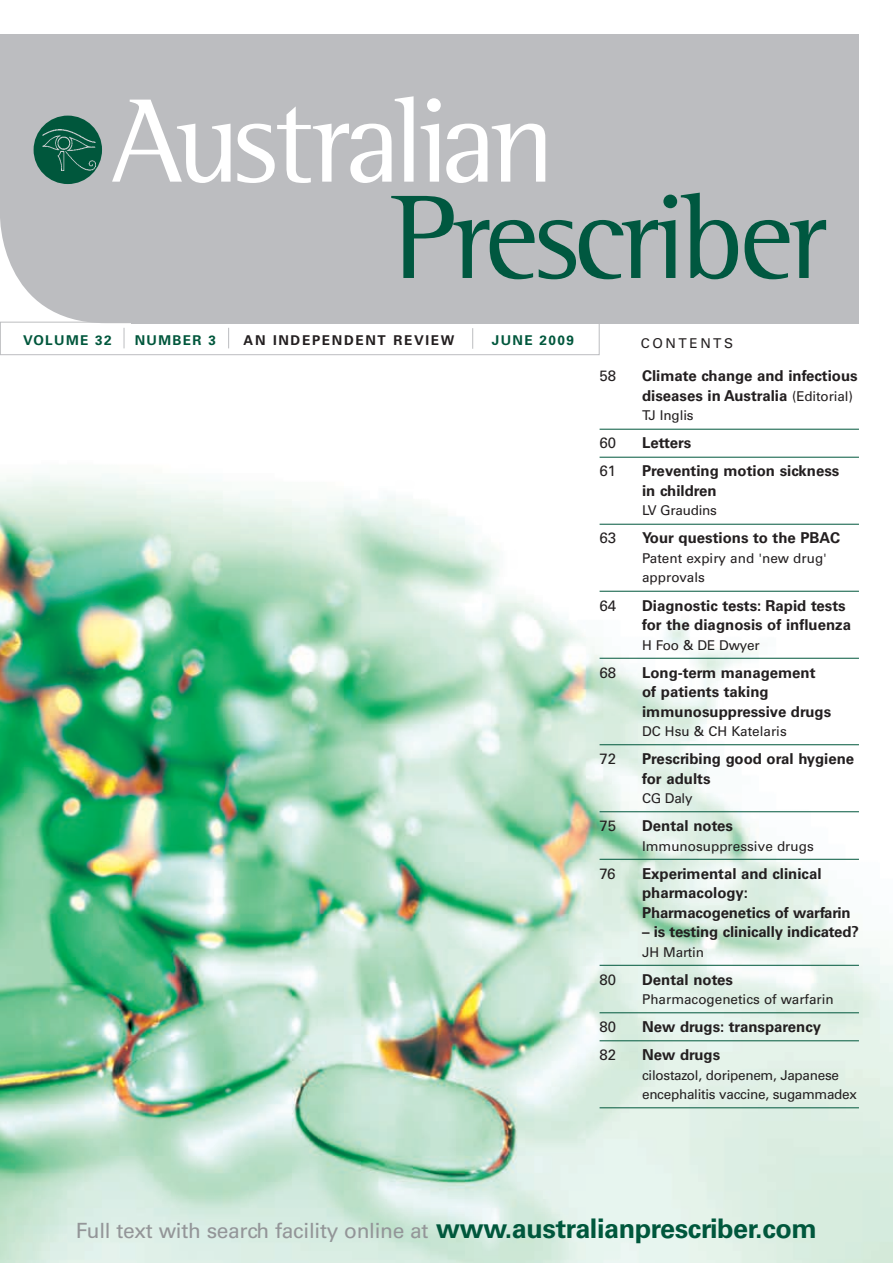
<style>
.page{position:relative;width:893px;height:1263px;background:#fff}
.page>*{position:absolute;margin:0;border:0;box-sizing:border-box;transform-origin:0 0}
.t1{font:21px "Univers LT";letter-spacing:-.015em;color:#939598}
.t2{font:700 15px/19.5px "Univers LT";color:#231f20}
.t3{font:15px "Univers LT";color:#231f20}
.t4{font:13.5px/19.5px "Univers LT";letter-spacing:-.01em;color:#231f20}
.t5{font:700 13.5px "Univers LT";letter-spacing:.1em;color:#00573c}
.t6{font:700 13.5px "Univers LT";letter-spacing:.125em;color:#231f20}
.s1{font-weight:400;font-size:13.5px}
.s2{font-weight:700;font-size:27px;color:#00573c}
</style>
<div class="page">
<img style="left:0;top:227px;width:893px;height:1036px">
<div style="left:132px;top:34px;width:727px;height:289px;background:#bcbdc0"></div>
<div style="left:0;top:34px;width:859px;height:289px;background:#bcbdc0;border-radius:106px"></div>
<hr style="left:600px;top:429px;width:259px;height:1px;background:#00573c">
<hr style="left:600px;top:457px;width:259px;height:1px;background:#00573c">
<hr style="left:600px;top:524px;width:259px;height:1px;background:#00573c">
<hr style="left:600px;top:591px;width:259px;height:1px;background:#00573c">
<hr style="left:600px;top:658px;width:259px;height:1px;background:#00573c">
<hr style="left:600px;top:744px;width:259px;height:1px;background:#00573c">
<hr style="left:600px;top:811px;width:259px;height:1px;background:#00573c">
<hr style="left:600px;top:859px;width:259px;height:1px;background:#00573c">
<hr style="left:600px;top:965px;width:259px;height:1px;background:#00573c">
<hr style="left:600px;top:1012px;width:259px;height:1px;background:#00573c">
<hr style="left:600px;top:1040px;width:259px;height:1px;background:#00573c">
<hr style="left:600px;top:1107px;width:259px;height:1px;background:#00573c">
<div style="left:34px;top:116px;width:68px;height:68px;background:#00573c;border-radius:50%"></div>
<img style="left:42px;top:129px;width:53px;height:42px">
<svg style="left:112px;top:100px;width:119px;height:83px"></svg>
<svg style="left:237px;top:96px;width:177px;height:87px"></svg>
<svg style="left:421px;top:98px;width:124px;height:85px"></svg>
<svg style="left:391px;top:193px;width:347px;height:86px"></svg>
<svg style="left:745px;top:220px;width:81px;height:59px"></svg>
<div style="left:0;top:322px;width:600px;height:33px;border:1px solid #bcbdc0"></div>
<svg style="left:124px;top:328px;width:1px;height:20px"></svg>
<svg style="left:228px;top:328px;width:1px;height:20px"></svg>
<svg style="left:472px;top:328px;width:1px;height:21px"></svg>
<p class="t5" style="left:23px;top:332px;width:90px">Volume 32</p>
<p class="t5" style="left:135px;top:332px;width:49px">Number</p>
<p class="t5" style="left:208px;top:332px;width:9px">3</p>
<p class="t6" style="left:244px;top:332px;width:47px">An independ</p>
<p class="t6" style="left:355px;top:332px;width:49px">Ent rev</p>
<p class="t6" style="left:425px;top:332px;width:30px">iew</p>
<p class="t5" style="left:492px;top:332px;width:83px">JUNE 2009</p>
<p class="t4" style="left:641px;top:333px;width:94px">Conte nt s</p>
<p class="t3" style="left:600px;top:367px;width:18px">58</p>
<p class="t2" style="left:642px;top:367px;width:217px">Climate change and infectious diseases in Australia <span class="s1">(Editorial)</span></p>
<p class="t4" style="left:642px;top:406px;width:53px">TJ Inglis</p>
<p class="t3" style="left:600px;top:434px;width:18px">60</p>
<p class="t2" style="left:642px;top:434px;width:51px">Letters</p>
<p class="t3" style="left:600px;top:462px;width:18px">61</p>
<p class="t2" style="left:642px;top:462px;width:199px">Preventing motion sickness in children</p>
<p class="t4" style="left:642px;top:501px;width:76px">LV Graudins</p>
<p class="t3" style="left:600px;top:529px;width:18px">63</p>
<p class="t2" style="left:642px;top:529px;width:200px">Your questions to the PBAC</p>
<p class="t4" style="left:642px;top:548px;width:186px">Patent expiry and 'new drug' approvals</p>
<p class="t3" style="left:600px;top:596px;width:18px">64</p>
<p class="t2" style="left:642px;top:596px;width:210px">Diagnostic tests: Rapid tests for the diagnosis of influenza</p>
<p class="t4" style="left:642px;top:635px;width:119px">H Foo &amp; DE Dwyer</p>
<p class="t3" style="left:600px;top:663px;width:18px">68</p>
<p class="t2" style="left:642px;top:663px;width:191px">Long-term management of patients taking immunosuppressive drugs</p>
<p class="t4" style="left:642px;top:721px;width:146px">DC Hsu &amp; CH Katelaris</p>
<p class="t3" style="left:600px;top:750px;width:18px">72</p>
<p class="t2" style="left:642px;top:749px;width:214px">Prescribing good oral hygiene for adults</p>
<p class="t4" style="left:642px;top:788px;width:52px">CG Daly</p>
<p class="t3" style="left:600px;top:817px;width:18px">75</p>
<p class="t2" style="left:642px;top:816px;width:92px">Dental notes</p>
<p class="t4" style="left:642px;top:836px;width:173px">Immunosuppressive drugs</p>
<p class="t3" style="left:600px;top:864px;width:18px">76</p>
<p class="t2" style="left:642px;top:864px;width:210px">Experimental and clinical pharmacology:<br>Pharmacogenetics of warfarin</p>
<p class="t2" style="left:642px;top:922px;width:218px">– is testing clinically indicated?</p>
<p class="t4" style="left:642px;top:942px;width:63px">JH Martin</p>
<p class="t3" style="left:600px;top:970px;width:18px">80</p>
<p class="t2" style="left:642px;top:970px;width:92px">Dental notes</p>
<p class="t4" style="left:642px;top:989px;width:193px">Pharmacogenetics of warfarin</p>
<p class="t3" style="left:600px;top:1018px;width:18px">80</p>
<p class="t2" style="left:642px;top:1017px;width:181px">New drugs: transparency</p>
<p class="t3" style="left:600px;top:1046px;width:18px">82</p>
<p class="t2" style="left:642px;top:1045px;width:80px">New drugs</p>
<p class="t4" style="left:642px;top:1065px;width:216px">cilostazol, doripenem, Japanese encephalitis vaccine, sugammadex</p>
<h1 class="t1" style="left:76px;top:1218px;width:743px">Full text with search facility online at <span class="s2">www.australianprescriber.com</span></h1>
</div>
